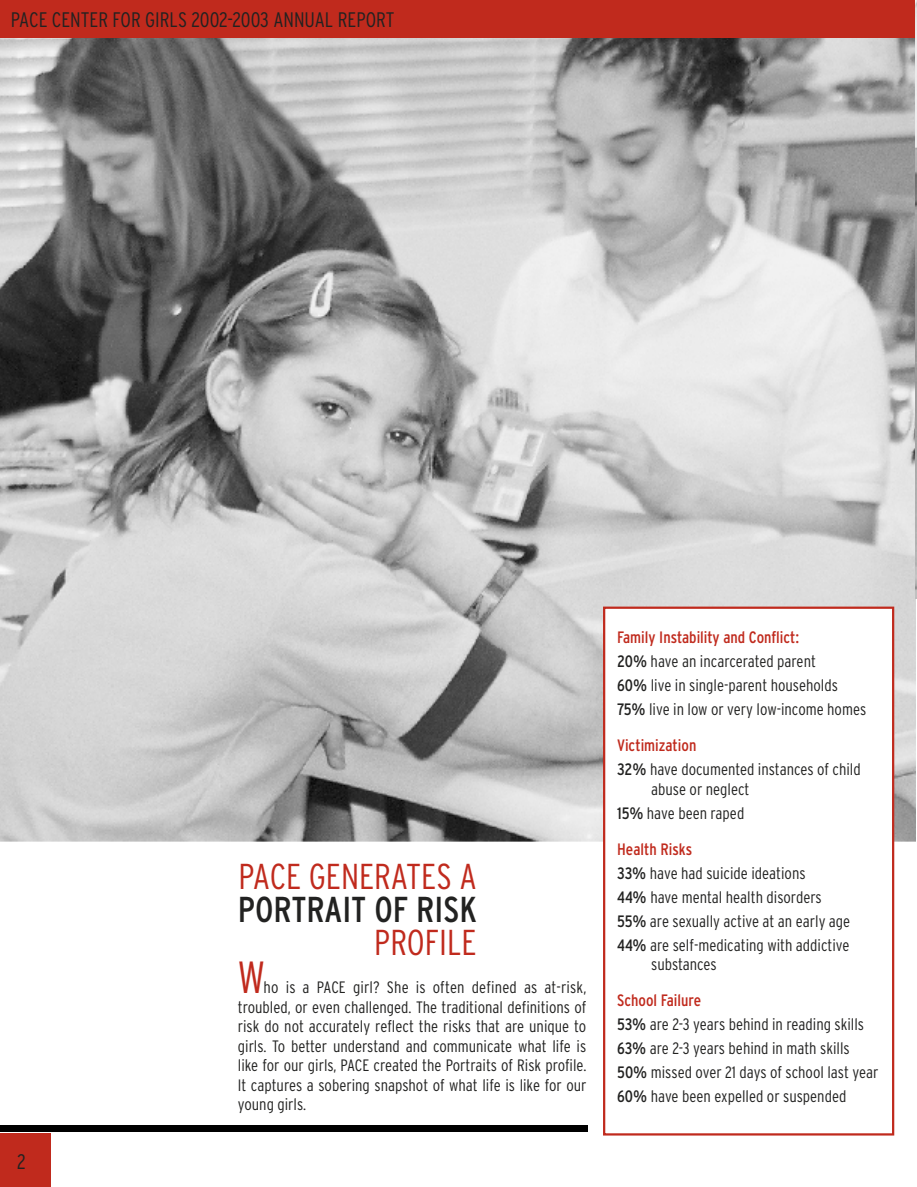
<style>
.page{position:relative;width:917px;height:1187px;background:#fff}
.page>*{position:absolute;margin:0;border:0;box-sizing:border-box;transform-origin:0 0}
.t1{font:300 condensed 45px "Interstate";color:#c02a1d}
.t2{font:300 condensed 36px "Interstate";color:#c02a1d}
.t3{font:condensed 36px "Interstate";color:#222221}
.t4{font:300 condensed 21px "Interstate";color:#222221}
.t5{font:300 condensed 16.5px/24px "Interstate";color:#222221}
.s1{font-weight:400;color:#c02a1d}
.s2{font-weight:400}
</style>
<div class="page">
<img style="left:0;top:37px;width:915px;height:1099px">
<div style="left:603px;top:607px;width:291px;height:528px;background:#fff;border:2px solid #c02a1d"></div>
<img style="left:915px;top:0;width:2px;height:598px">
<div style="left:0;top:1125px;width:587px;height:7px;background:#000"></div>
<div style="left:0;top:1133px;width:51px;height:54px;background:#c02a1d"></div>
<div style="left:0;top:0;width:915px;height:37px;background:#c02a1d"></div>
<p class="t4" style="left:11px;top:12px;width:385px">PACE CENTER FOR GIRLS 2002-2003 ANNUAL REPORT</p>
<p class="t4" style="left:17px;top:1154px;width:10px">2</p>
<h2 class="t2" style="left:239px;top:863px;width:240px">PACE GENERATES A</h2>
<h2 class="t3" style="left:238px;top:896px;width:240px">PORTRAIT OF RISK</h2>
<h2 class="t2" style="left:374px;top:929px;width:104px">PROFILE</h2>
<h1 class="t1" style="left:238px;top:961px;width:29px">W</h1>
<p class="t5" style="left:238px;top:979px;width:350px;line-height:19.5px;text-align:justify;text-indent:26px">ho is a PACE girl? She is often defined as at-risk, troubled, or even challenged. The traditional definitions of risk do not accurately reflect the risks that are unique to girls. To better understand and communicate what life is like for our girls, PACE created the Portraits of Risk profile.<br>It captures a sobering snapshot of what life is like for our young girls.</p>
<p class="t5" style="left:617px;top:627px;width:251px"><span class="s1">Family Instability and Conflict:<br></span><span class="s2">20%</span> have an incarcerated parent<br><span class="s2">60%</span> live in single-parent households <span class="s2">75%</span> live in low or very low-income homes</p>
<p class="t5" style="left:617px;top:735px;width:245px"><span class="s1">Victimization<br></span><span class="s2">32%</span> have documented instances of child</p>
<p class="t5" style="left:617px;top:778px;width:134px;text-indent:34px">abuse or neglect<br><span class="s2">15%</span> have been raped</p>
<p class="t5" style="left:617px;top:838px;width:235px"><span class="s1">Health Risks<br></span><span class="s2">33%</span> have had suicide ideations<br><span class="s2">44%</span> have mental health disorders<br><span class="s2">55%</span> are sexually active at an early age<br><span class="s2">44%</span> are self-medicating with addictive</p>
<p class="t5" style="left:651px;top:954px;width:67px">substances</p>
<p class="t5" style="left:617px;top:990px;width:263px"><span class="s1">School Failure<br></span><span class="s2">53%</span> are 2-3 years behind in reading skills <span class="s2">63%</span> are 2-3 years behind in math skills <span class="s2">50%</span> missed over 21 days of school last year <span class="s2">60%</span> have been expelled or suspended</p>
</div>
